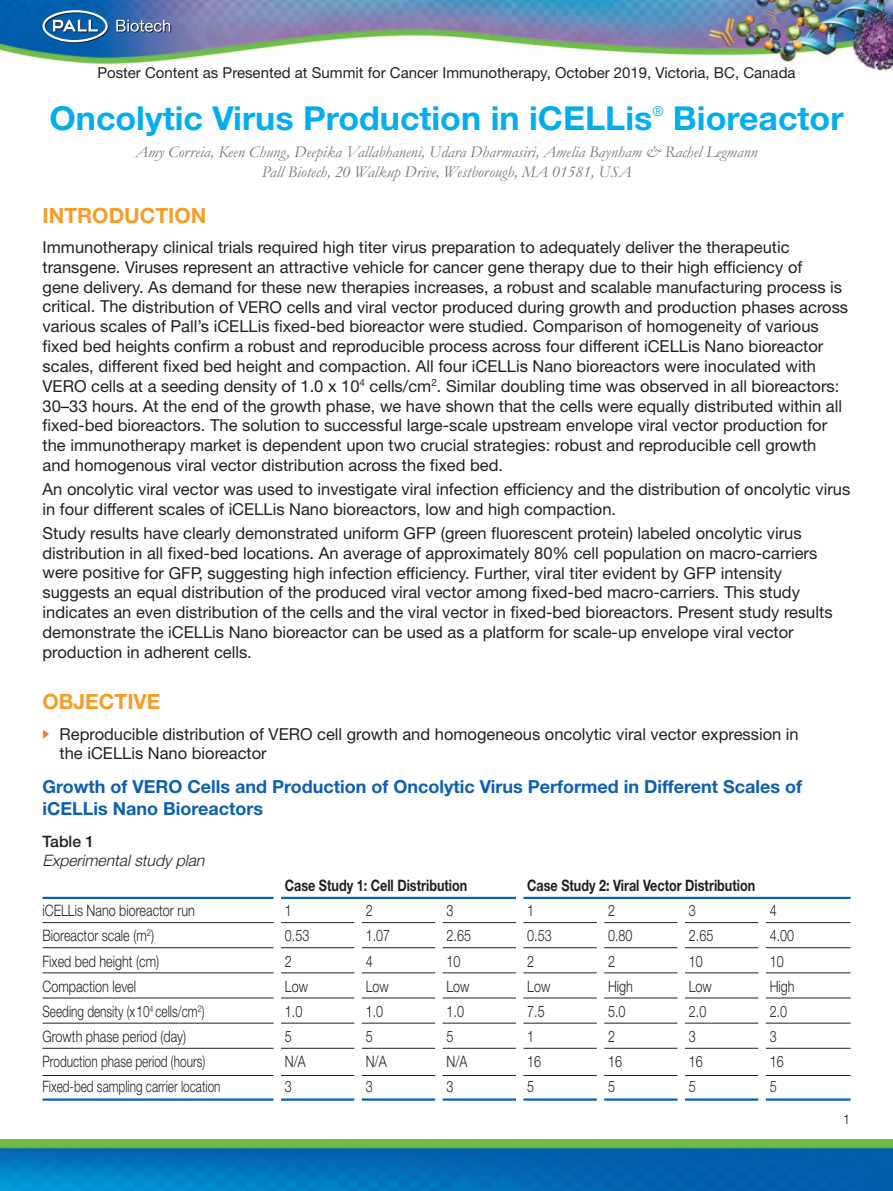
<style>
.page{position:relative;width:893px;height:1191px;background:#fff}
.page>*{position:absolute;margin:0;border:0;box-sizing:border-box;transform-origin:0 0}
.t1{font:700 33px "Helvetica Neue LT";color:#00aeef}
.t2{font:700 21px "Helvetica Neue LT";color:#f89c27}
.t3{font:700 18px/21.6px "Helvetica Neue LT";color:#0d60ae}
.t4{font:16.5px/19.8px "Helvetica Neue LT";color:#231f20}
.t5{font:italic 16.5px/19.8px "Garamond";color:#76787b;text-align:center}
.t6{font:300 15.75px "Helvetica Neue LT";color:#231f20;scale:.8 1}
.t7{font:300 15.75px "Helvetica Neue LT";color:#231f20;scale:.75 1}
.t8{font:700 15.75px "Helvetica Neue LT";color:#231f20;scale:.8 1}
.t9{font:italic 300 15.75px "Helvetica Neue LT";color:#231f20}
.t10{font:500 15.75px "Helvetica Neue LT";color:#231f20}
.t11{font:15px "Helvetica Neue LT";color:#231f20}
.t12{font:300 13.5px "Helvetica Neue LT";color:#231f20}
.t13{font:300 13.5px "Helvetica Neue LT";color:#00aeef}
.s1{color:#f47b2a}
</style>
<div class="page">
<img style="left:0;top:0;width:893px;height:71px">
<svg style="left:43px;top:10px;width:66px;height:33px"></svg>
<svg style="left:116px;top:20px;width:55px;height:13px"></svg>
<img style="left:0;top:1140px;width:893px;height:50px">
<hr style="left:43px;top:896px;width:807px;height:3px;background:#0d60ae">
<hr style="left:43px;top:922px;width:807px;height:1px;background:#231f20">
<hr style="left:43px;top:947px;width:807px;height:1px;background:#231f20">
<hr style="left:43px;top:972px;width:807px;height:1px;background:#231f20">
<hr style="left:43px;top:997px;width:807px;height:1px;background:#231f20">
<hr style="left:43px;top:1023px;width:807px;height:1px;background:#231f20">
<hr style="left:43px;top:1048px;width:807px;height:1px;background:#231f20">
<hr style="left:43px;top:1075px;width:807px;height:1px;background:#231f20">
<hr style="left:43px;top:1098px;width:807px;height:2px;background:#0d60ae">
<div style="left:274px;top:887px;width:7px;height:219px;background:#fff"></div>
<div style="left:354px;top:906px;width:8px;height:200px;background:#fff"></div>
<div style="left:435px;top:907px;width:8px;height:199px;background:#fff"></div>
<div style="left:516px;top:887px;width:7px;height:219px;background:#fff"></div>
<div style="left:597px;top:906px;width:7px;height:200px;background:#fff"></div>
<div style="left:677px;top:906px;width:8px;height:200px;background:#fff"></div>
<div style="left:758px;top:907px;width:8px;height:199px;background:#fff"></div>
<p class="t11" style="left:97px;top:68px;width:700px">Poster Content as Presented at Summit for Cancer Immunotherapy, October 2019, Victoria, BC, Canada</p>
<p class="t1" style="left:49px;top:106px;width:604px">Oncolytic Virus Production in iCELLis</p>
<p class="t13" style="left:652px;top:107px;width:13px">®</p>
<p class="t1" style="left:673px;top:106px;width:172px">Bioreactor</p>
<p class="t5" style="left:135px;top:143px;width:624px">Amy Correia, Keen Chung, Deepika Vallabhaneni, Udara Dharmasiri, Amelia Baynham &amp; Rachel Legmann<br>Pall Biotech, 20 Walkup Drive, Westborough, MA 01581, USA</p>
<p class="t2" style="left:43px;top:208px;width:165px">INTRODUCTION</p>
<p class="t4" style="left:43px;top:239px;width:807px">Immunotherapy clinical trials required high titer virus preparation to adequately deliver the therapeutic transgene. Viruses represent an attractive vehicle for cancer gene therapy due to their high efficiency of<br>gene delivery. As demand for these new therapies increases, a robust and scalable manufacturing process is critical. The distribution of VERO cells and viral vector produced during growth and production phases across various scales of Pall’s iCELLis fixed-bed bioreactor were studied. Comparison of homogeneity of various fixed bed heights confirm a robust and reproducible process across four different iCELLis Nano bioreactor scales, different fixed bed height and compaction. All four iCELLis Nano bioreactors were inoculated with VERO cells at a seeding density of 1.0 x 10<sup>4</sup> cells/cm<sup>2</sup>. Similar doubling time was observed in all bioreactors:<br>30–33 hours. At the end of the growth phase, we have shown that the cells were equally distributed within all fixed-bed bioreactors. The solution to successful large-scale upstream envelope viral vector production for the immunotherapy market is dependent upon two crucial strategies: robust and reproducible cell growth and homogenous viral vector distribution across the fixed bed.</p>
<p class="t4" style="left:43px;top:481px;width:809px">An oncolytic viral vector was used to investigate viral infection efficiency and the distribution of oncolytic virus in four different scales of iCELLis Nano bioreactors, low and high compaction.</p>
<p class="t4" style="left:43px;top:525px;width:792px">Study results have clearly demonstrated uniform GFP (green fluorescent protein) labeled oncolytic virus distribution in all fixed-bed locations. An average of approximately 80% cell population on macro-carriers were positive for GFP, suggesting high infection efficiency. Further, viral titer evident by GFP intensity suggests an equal distribution of the produced viral vector among fixed-bed macro-carriers. This study indicates an even distribution of the cells and the viral vector in fixed-bed bioreactors. Present study results demonstrate the iCELLis Nano bioreactor can be used as a platform for scale-up envelope viral vector production in adherent cells.</p>
<p class="t2" style="left:43px;top:694px;width:119px">OBJECTIVE</p>
<p class="t4" style="left:60px;top:725px;width:741px;text-indent:-17px"><span class="s1">◆</span> Reproducible distribution of VERO cell growth and homogeneous oncolytic viral vector expression in the iCELLis Nano bioreactor</p>
<p class="t3" style="left:43px;top:777px;width:761px">Growth of VERO Cells and Production of Oncolytic Virus Performed in Different Scales of iCELLis Nano Bioreactors</p>
<p class="t10" style="left:43px;top:836px;width:53px">Table 1</p>
<p class="t9" style="left:43px;top:855px;width:166px">Experimental study plan</p>
<p class="t8" style="left:285px;top:880px;width:230px">Case Study 1: Cell Distribution</p>
<p class="t8" style="left:527px;top:880px;width:286px">Case Study 2: Viral Vector Distribution</p>
<p class="t6" style="left:43px;top:905px;width:192px">iCELLis Nano bioreactor run</p>
<p class="t6" style="left:285px;top:905px;width:10px">1</p>
<p class="t6" style="left:366px;top:905px;width:10px">2</p>
<p class="t6" style="left:446px;top:905px;width:10px">3</p>
<p class="t6" style="left:527px;top:905px;width:10px">1</p>
<p class="t6" style="left:608px;top:905px;width:10px">2</p>
<p class="t6" style="left:689px;top:905px;width:10px">3</p>
<p class="t6" style="left:770px;top:905px;width:10px">4</p>
<p class="t6" style="left:43px;top:930px;width:141px">Bioreactor scale (m<sup>2</sup>)</p>
<p class="t6" style="left:285px;top:930px;width:32px">0.53</p>
<p class="t6" style="left:366px;top:930px;width:32px">1.07</p>
<p class="t6" style="left:446px;top:930px;width:32px">2.65</p>
<p class="t6" style="left:527px;top:930px;width:32px">0.53</p>
<p class="t6" style="left:608px;top:930px;width:32px">0.80</p>
<p class="t6" style="left:689px;top:930px;width:32px">2.65</p>
<p class="t6" style="left:770px;top:930px;width:32px">4.00</p>
<p class="t6" style="left:43px;top:955px;width:147px">Fixed bed height (cm)</p>
<p class="t6" style="left:285px;top:955px;width:10px">2</p>
<p class="t6" style="left:366px;top:955px;width:10px">4</p>
<p class="t6" style="left:446px;top:955px;width:19px">10</p>
<p class="t6" style="left:527px;top:955px;width:10px">2</p>
<p class="t6" style="left:608px;top:955px;width:10px">2</p>
<p class="t6" style="left:689px;top:955px;width:19px">10</p>
<p class="t6" style="left:770px;top:955px;width:19px">10</p>
<p class="t6" style="left:43px;top:980px;width:118px">Compaction level</p>
<p class="t6" style="left:285px;top:980px;width:30px">Low</p>
<p class="t6" style="left:366px;top:980px;width:30px">Low</p>
<p class="t6" style="left:446px;top:980px;width:30px">Low</p>
<p class="t6" style="left:527px;top:980px;width:30px">Low</p>
<p class="t6" style="left:608px;top:980px;width:33px">High</p>
<p class="t6" style="left:689px;top:980px;width:30px">Low</p>
<p class="t6" style="left:770px;top:980px;width:33px">High</p>
<p class="t7" style="left:43px;top:1005px;width:217px">Seeding density (x10<sup>4</sup> cells/cm<sup>2</sup>)</p>
<p class="t6" style="left:285px;top:1005px;width:23px">1.0</p>
<p class="t6" style="left:366px;top:1005px;width:23px">1.0</p>
<p class="t6" style="left:446px;top:1005px;width:23px">1.0</p>
<p class="t6" style="left:527px;top:1005px;width:23px">7.5</p>
<p class="t6" style="left:608px;top:1005px;width:23px">5.0</p>
<p class="t6" style="left:689px;top:1005px;width:23px">2.0</p>
<p class="t6" style="left:770px;top:1005px;width:23px">2.0</p>
<p class="t6" style="left:43px;top:1030px;width:181px">Growth phase period (day)</p>
<p class="t6" style="left:285px;top:1030px;width:10px">5</p>
<p class="t6" style="left:366px;top:1030px;width:10px">5</p>
<p class="t6" style="left:446px;top:1030px;width:10px">5</p>
<p class="t6" style="left:527px;top:1030px;width:10px">1</p>
<p class="t6" style="left:608px;top:1030px;width:10px">2</p>
<p class="t6" style="left:689px;top:1030px;width:10px">3</p>
<p class="t6" style="left:770px;top:1030px;width:10px">3</p>
<p class="t7" style="left:43px;top:1055px;width:219px">Production phase period (hours)</p>
<p class="t6" style="left:285px;top:1055px;width:28px">N/A</p>
<p class="t6" style="left:366px;top:1055px;width:28px">N/A</p>
<p class="t6" style="left:446px;top:1055px;width:28px">N/A</p>
<p class="t6" style="left:527px;top:1055px;width:19px">16</p>
<p class="t6" style="left:608px;top:1055px;width:19px">16</p>
<p class="t6" style="left:689px;top:1055px;width:19px">16</p>
<p class="t6" style="left:770px;top:1055px;width:19px">16</p>
<p class="t7" style="left:43px;top:1081px;width:239px">Fixed-bed sampling carrier location</p>
<p class="t6" style="left:285px;top:1081px;width:10px">3</p>
<p class="t6" style="left:366px;top:1081px;width:10px">3</p>
<p class="t6" style="left:446px;top:1081px;width:10px">3</p>
<p class="t6" style="left:527px;top:1081px;width:10px">5</p>
<p class="t6" style="left:608px;top:1081px;width:10px">5</p>
<p class="t6" style="left:689px;top:1081px;width:10px">5</p>
<p class="t6" style="left:770px;top:1081px;width:10px">5</p>
<p class="t12" style="left:843px;top:1114px;width:9px">1</p>
</div>
